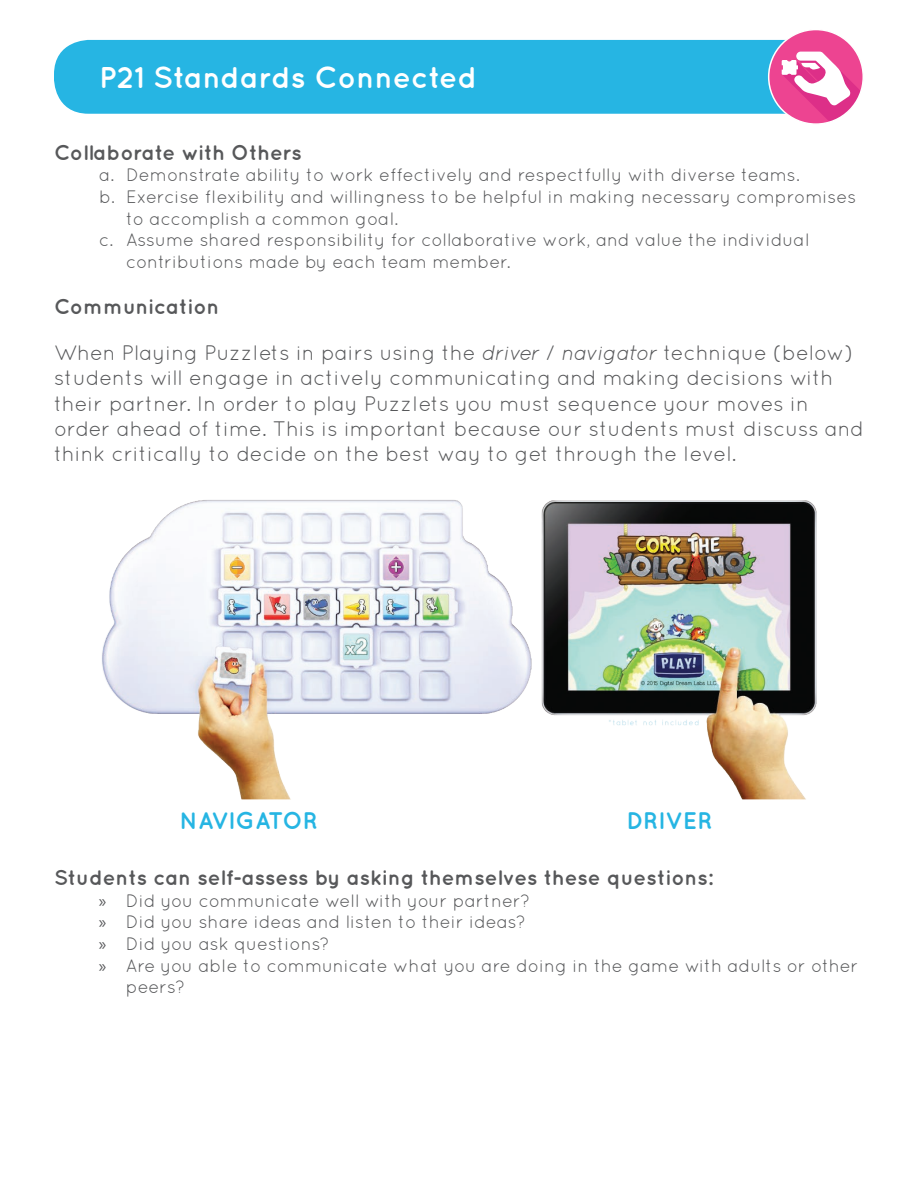
<style>
.page{position:relative;width:918px;height:1188px;background:#fff}
.page>*{position:absolute;margin:0;border:0;box-sizing:border-box;transform-origin:0 0}
.t1{font:700 30px "Quicksand";color:#fff}
.t2{font:700 24px "Quicksand";letter-spacing:-.025em;color:#26b5e3}
.t3{font:700 24px "Quicksand";color:#26b5e3}
.t4{font:21px/25.2px "Quicksand";color:#57585a}
.t5{font:700 21px "Quicksand";color:#57585a}
.t6{font:18px "Quicksand";color:#57585a}
.s1{font-weight:700}
.s2{font-style:italic}
.s3{font-family:"Myriad Pro"}
</style>
<div class="page">
<div style="left:54px;top:40px;width:777px;height:74px;background:#26b5e3;border-radius:34px"></div>
<svg style="left:769px;top:32px;width:92px;height:90px"></svg>
<div style="left:768px;top:29px;width:96px;height:96px;border:2px solid #fff;border-radius:50%"></div>
<img style="left:102px;top:500px;width:715px;height:299px">
<h1 class="t1" style="left:99px;top:59px;width:380px">P21 Standards Connected</h1>
<p class="t5" style="left:54px;top:140px;width:249px">Collaborate with Others</p>
<p class="t6" style="left:99px;top:165px;width:702px">a. Demonstrate ability to work effectively and respectfully with diverse teams.</p>
<p class="t6" style="left:99px;top:186px;width:759px">b. Exercise flexibility and willingness to be helpful in making necessary compromises</p>
<p class="t6" style="left:126px;top:208px;width:274px">to accomplish a common goal.</p>
<p class="t6" style="left:99px;top:230px;width:712px">c. Assume shared responsibility for collaborative work, and value the individual</p>
<p class="t6" style="left:126px;top:251px;width:386px">contributions made by each team member.</p>
<p class="t4" style="left:54px;top:283px;width:801px;line-height:46.2px"><span class="s1">Communication<br></span>When Playing Puzzlets in pairs using the <span class="s2">driver</span> / <span class="s2">navigator</span> technique (below)</p>
<p class="t4" style="left:54px;top:365px;width:812px">students will engage in actively communicating and making decisions with their partner. In order to play Puzzlets you must sequence your moves in order ahead of time. This is important because our students must discuss and think critically to decide on the best way to get through the level.</p>
<h2 class="t2" style="left:180px;top:807px;width:140px">NAVIGATOR</h2>
<h2 class="t3" style="left:626px;top:807px;width:88px">DRIVER</h2>
<p class="t5" style="left:54px;top:865px;width:660px">Students can self-assess by asking themselves these questions:</p>
<p class="t6" style="left:99px;top:890px;width:433px"><span class="s3">»</span> Did you communicate well with your partner?</p>
<p class="t6" style="left:99px;top:912px;width:428px"><span class="s3">»</span> Did you share ideas and listen to their ideas?</p>
<p class="t6" style="left:99px;top:933px;width:232px"><span class="s3">»</span> Did you ask questions?</p>
<p class="t6" style="left:99px;top:955px;width:761px"><span class="s3">»</span> Are you able to communicate what you are doing in the game with adults or other</p>
<p class="t6" style="left:126px;top:977px;width:60px">peers?</p>
</div>
